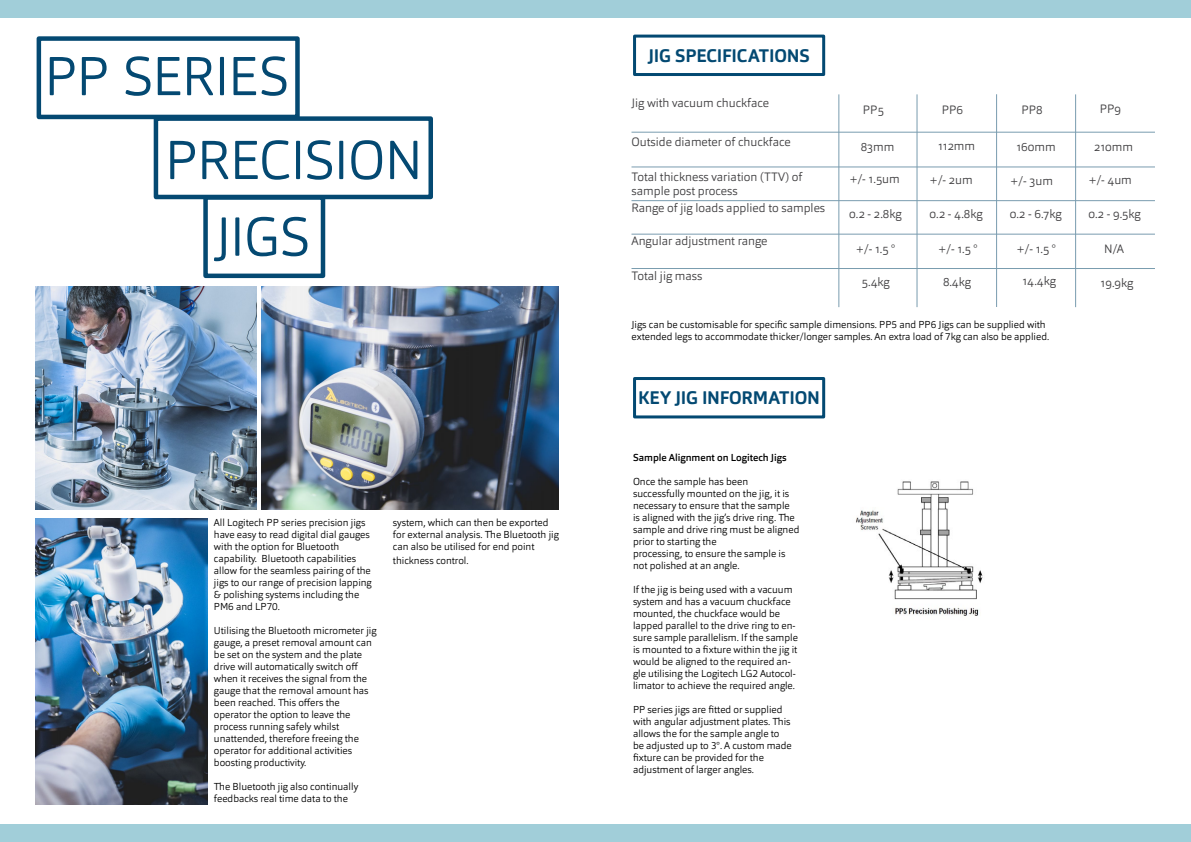
<style>
.page{position:relative;width:1191px;height:842px;background:#fff}
.page>*{position:absolute;margin:0;border:0;box-sizing:border-box;transform-origin:0 0}
.t1{font:300 54px/83.9px "Orgon";letter-spacing:-.015em;color:#044972}
.t2{font:700 18px "Orgon";letter-spacing:-.015em;color:#034972}
.t3{font:300 12px/14.4px "Orgon";color:#414042}
.t4{font:300 10px/12px "Orgon";color:#000}
.t5{font:500 10px "Orgon";color:#000}
</style>
<div class="page">
<div style="left:37px;top:36px;width:263px;height:83px;border:4px solid #044972"></div>
<div style="left:154px;top:116px;width:279px;height:83px;border:4px solid #044972"></div>
<div style="left:203px;top:195px;width:122px;height:83px;border:4px solid #044972"></div>
<img style="left:36px;top:286px;width:220px;height:223px">
<img style="left:36px;top:518px;width:171px;height:287px">
<img style="left:262px;top:286px;width:296px;height:223px">
<hr style="left:631px;top:132px;width:524px;height:1px;background:#799caf">
<hr style="left:631px;top:166px;width:524px;height:1px;background:#799caf">
<hr style="left:631px;top:200px;width:524px;height:1px;background:#799caf">
<hr style="left:631px;top:234px;width:524px;height:1px;background:#799caf">
<hr style="left:631px;top:268px;width:524px;height:1px;background:#799caf">
<hr style="left:838px;top:94px;width:1px;height:213px;background:#799caf">
<hr style="left:916px;top:94px;width:1px;height:213px;background:#799caf">
<hr style="left:996px;top:94px;width:1px;height:213px;background:#799caf">
<hr style="left:1075px;top:94px;width:1px;height:213px;background:#799caf">
<img style="left:856px;top:481px;width:127px;height:135px">
<div style="left:633px;top:35px;width:192px;height:41px;border:3px solid #034972"></div>
<div style="left:633px;top:377px;width:192px;height:41px;border:3px solid #034972"></div>
<div style="left:0;top:824px;width:1191px;height:18px;background:#a1ced9"></div>
<div style="left:0;top:0;width:1191px;height:18px;background:#a1ced9"></div>
<h1 class="t1" style="left:165px;top:34px;width:260px;text-indent:-120px">PP SERIES<br>PRECISION</h1>
<h1 class="t1" style="left:215px;top:195px;width:97px">JIGS</h1>
<p class="t4" style="left:214px;top:516px;width:159px">All Logitech PP series precision jigs have easy to read digital dial gauges with the option for Bluetooth capability. Bluetooth capabilities allow for the seamless pairing of the jigs to our range of precision lapping &amp; polishing systems including the<br>PM6 and LP70.</p>
<p class="t4" style="left:214px;top:624px;width:164px">Utilising the Bluetooth micrometer jig gauge, a preset removal amount can be set on the system and the plate drive will automatically switch off when it receives the signal from the gauge that the removal amount has been reached. This offers the operator the option to leave the process running safely whilst unattended, therefore freeing the operator for additional activities boosting productivity.</p>
<p class="t4" style="left:214px;top:780px;width:146px">The Bluetooth jig also continually feedbacks real time data to the</p>
<p class="t4" style="left:393px;top:516px;width:167px">system, which can then be exported for external analysis. The Bluetooth jig can also be utilised for end point</p>
<p class="t4" style="left:393px;top:555px;width:77px">thickness control.</p>
<h2 class="t2" style="left:648px;top:44px;width:163px">JIG SPECIFICATIONS</h2>
<p class="t3" style="left:631px;top:96px;width:139px">Jig with vacuum chuckface</p>
<p class="t3" style="left:863px;top:103px;width:22px">PP5</p>
<p class="t3" style="left:941px;top:103px;width:23px">PP6</p>
<p class="t3" style="left:1021px;top:103px;width:23px">PP8</p>
<p class="t3" style="left:1099px;top:102px;width:23px">PP9</p>
<p class="t3" style="left:860px;top:140px;width:35px">83mm</p>
<p class="t3" style="left:938px;top:139px;width:39px">112mm</p>
<p class="t3" style="left:1016px;top:140px;width:41px">160mm</p>
<p class="t3" style="left:1094px;top:140px;width:40px">210mm</p>
<p class="t3" style="left:849px;top:172px;width:52px">+/- 1.5um</p>
<p class="t3" style="left:929px;top:173px;width:45px">+/- 2um</p>
<p class="t3" style="left:1010px;top:174px;width:44px">+/- 3um</p>
<p class="t3" style="left:1088px;top:173px;width:45px">+/- 4um</p>
<p class="t3" style="left:849px;top:206px;width:54px">0.2 - 2.8kg</p>
<p class="t3" style="left:929px;top:206px;width:54px">0.2 - 4.8kg</p>
<p class="t3" style="left:1010px;top:206px;width:53px">0.2 - 6.7kg</p>
<p class="t3" style="left:1088px;top:206px;width:54px">0.2 - 9.5kg</p>
<p class="t3" style="left:855px;top:242px;width:41px">+/- 1.5 °</p>
<p class="t3" style="left:938px;top:242px;width:41px">+/- 1.5 °</p>
<p class="t3" style="left:1016px;top:242px;width:41px">+/- 1.5 °</p>
<p class="t3" style="left:1104px;top:242px;width:21px">N/A</p>
<p class="t3" style="left:861px;top:274px;width:29px">5.4kg</p>
<p class="t3" style="left:943px;top:274px;width:29px">8.4kg</p>
<p class="t3" style="left:1022px;top:274px;width:35px">14.4kg</p>
<p class="t3" style="left:1100px;top:275px;width:34px">19.9kg</p>
<p class="t4" style="left:631px;top:319px;width:419px">Jigs can be customisable for specific sample dimensions. PP5 and PP6 Jigs can be supplied with extended legs to accommodate thicker/longer samples. An extra load of 7kg can also be applied.</p>
<p class="t3" style="left:631px;top:135px;width:161px">Outside diameter of chuckface</p>
<p class="t3" style="left:631px;top:169px;width:172px">Total thickness variation (TTV) of sample post process</p>
<p class="t3" style="left:631px;top:200px;width:195px">Range of jig loads applied to samples</p>
<p class="t3" style="left:631px;top:234px;width:137px">Angular adjustment range</p>
<p class="t3" style="left:631px;top:268px;width:72px">Total jig mass</p>
<h2 class="t2" style="left:638px;top:387px;width:183px">KEY JIG INFORMATION</h2>
<p class="t5" style="left:633px;top:451px;width:155px">Sample Alignment on Logitech Jigs</p>
<p class="t4" style="left:633px;top:476px;width:168px">Once the sample has been successfully mounted on the jig, it is necessary to ensure that the sample<br>is aligned with the jig’s drive ring. The sample and drive ring must be aligned prior to starting the<br>processing, to ensure the sample is not polished at an angle.</p>
<p class="t4" style="left:633px;top:584px;width:166px">If the jig is being used with a vacuum system and has a vacuum chuckface mounted, the chuckface would be lapped parallel to the drive ring to en&shy;sure sample parallelism. If the sample is mounted to a fixture within the jig it would be aligned to the required an&shy;gle utilising the Logitech LG2 Autocol&shy;limator to achieve the required angle.</p>
<p class="t4" style="left:633px;top:704px;width:160px">PP series jigs are fitted or supplied with angular adjustment plates. This allows the for the sample angle to be adjusted up to 3°. A custom made fixture can be provided for the adjustment of larger angles.</p>
</div>
